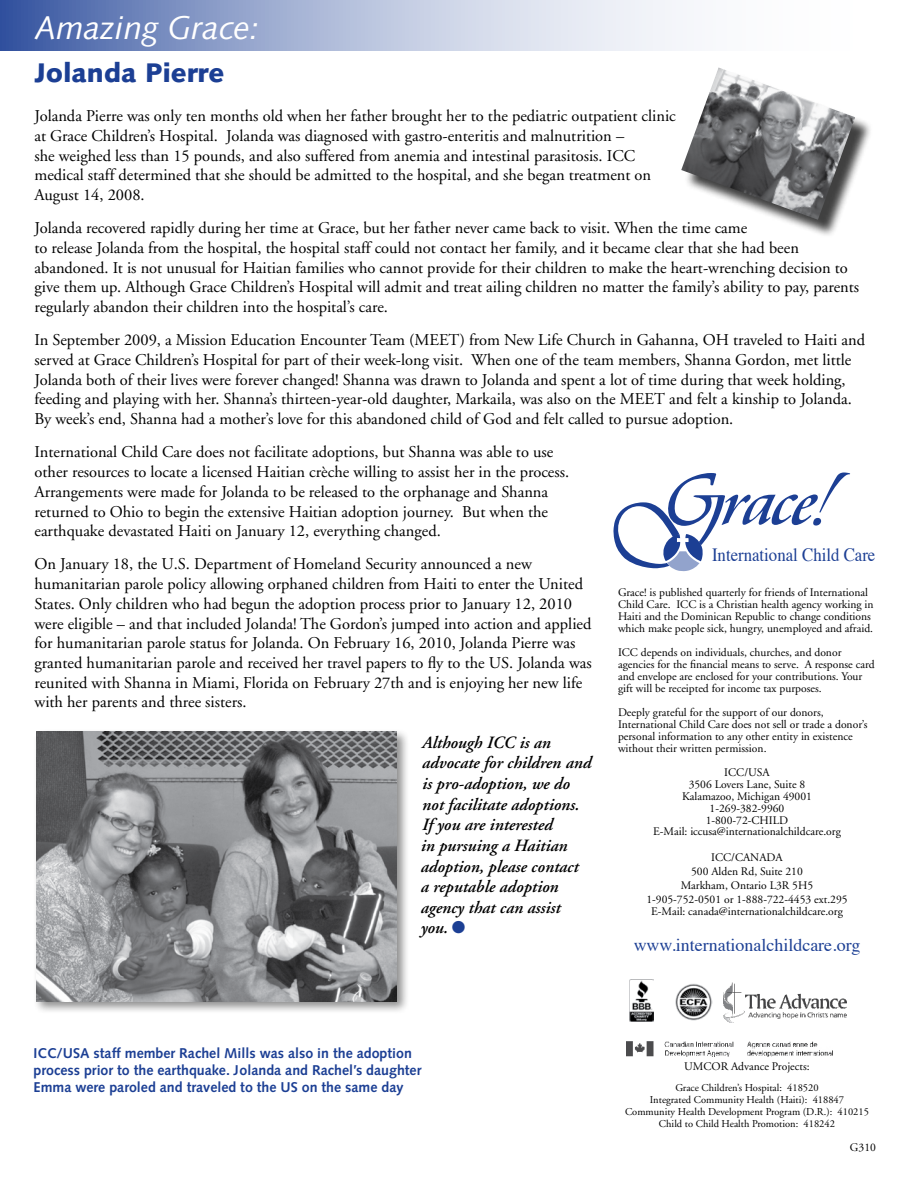
<style>
.page{position:relative;width:918px;height:1188px;background:#fff}
.page>*{position:absolute;margin:0;border:0;box-sizing:border-box;transform-origin:0 0}
.t1{font:italic 32.85px "Syntax";color:#fff}
.t2{font:900 26.85px "Syntax";color:#1c3f94}
.t3{font:18.75px "Times";color:#1c3f94;scale:.9 1}
.t4{font:18px "Times";color:#1c3f94}
.t5{font:italic 600 17.25px/20.5px "Adobe Garamond";color:#000}
.t6{font:16.5px/19.8px "Adobe Garamond";color:#000}
.t7{font:700 14.25px/17.1px "Syntax";color:#1c3f94}
.t8{font:11.55px/12px "Adobe Garamond";color:#000}
.t9{font:10.5px/12px "Adobe Garamond";color:#000;text-align:center}
.s1{color:#1c3f94}
</style>
<div class="page">
<svg style="left:0;top:0;width:683px;height:50px;background:#a8b5d6"></svg>
<img style="left:630px;top:979px;width:24px;height:42px">
<img style="left:675px;top:984px;width:37px;height:37px">
<img style="left:626px;top:1042px;width:207px;height:15px">
<img style="left:724px;top:982px;width:122px;height:41px">
<svg style="left:613px;top:473px;width:237px;height:98px"></svg>
<div style="left:33px;top:728px;width:413px;height:335px;background:#000;opacity:.45"></div>
<img style="left:36px;top:731px;width:360px;height:270px">
<div style="left:684px;top:70px;width:196px;height:175px;background:#000;opacity:.75"></div>
<img style="left:681px;top:68px;width:174px;height:152px">
<h1 class="t1" style="left:34px;top:8px;width:226px">Amazing Grace:</h1>
<h2 class="t2" style="left:34px;top:56px;width:192px">Jolanda Pierre</h2>
<p class="t6" style="left:34px;top:106px;width:643px">Jolanda Pierre was only ten months old when her father brought her to the pediatric outpatient clinic at Grace Children’s Hospital. Jolanda was diagnosed with gastro-enteritis and malnutrition –<br>she weighed less than 15 pounds, and also suffered from anemia and intestinal parasitosis. ICC medical staff determined that she should be admitted to the hospital, and she began treatment on August 14, 2008.</p>
<p class="t6" style="left:34px;top:218px;width:826px">Jolanda recovered rapidly during her time at Grace, but her father never came back to visit. When the time came<br>to release Jolanda from the hospital, the hospital staff could not contact her family, and it became clear that she had been abandoned. It is not unusual for Haitian families who cannot provide for their children to make the heart-wrenching decision to give them up. Although Grace Children’s Hospital will admit and treat ailing children no matter the family’s ability to pay, parents regularly abandon their children into the hospital’s care.</p>
<p class="t6" style="left:34px;top:331px;width:832px">In September 2009, a Mission Education Encounter Team (MEET) from New Life Church in Gahanna, OH traveled to Haiti and served at Grace Children’s Hospital for part of their week-long visit. When one of the team members, Shanna Gordon, met little Jolanda both of their lives were forever changed! Shanna was drawn to Jolanda and spent a lot of time during that week holding, feeding and playing with her. Shanna’s thirteen-year-old daughter, Markaila, was also on the MEET and felt a kinship to Jolanda.<br>By week’s end, Shanna had a mother’s love for this abandoned child of God and felt called to pursue adoption.</p>
<p class="t6" style="left:34px;top:443px;width:536px">International Child Care does not facilitate adoptions, but Shanna was able to use other resources to locate a licensed Haitian crèche willing to assist her in the process.<br>Arrangements were made for Jolanda to be released to the orphanage and Shanna returned to Ohio to begin the extensive Haitian adoption journey. But when the earthquake devastated Haiti on January 12, everything changed.</p>
<p class="t6" style="left:34px;top:555px;width:559px">On January 18, the U.S. Department of Homeland Security announced a new humanitarian parole policy allowing orphaned children from Haiti to enter the United States. Only children who had begun the adoption process prior to January 12, 2010 were eligible – and that included Jolanda! The Gordon’s jumped into action and applied for humanitarian parole status for Jolanda. On February 16, 2010, Jolanda Pierre was granted humanitarian parole and received her travel papers to fly to the US. Jolanda was reunited with Shanna in Miami, Florida on February 27th and is enjoying her new life with her parents and three sisters.</p>
<p class="t5" style="left:420px;top:733px;width:172px">Although ICC is an advocate for children and is pro-adoption, we do not facilitate adoptions.<br>If you are interested<br>in pursuing a Haitian adoption, please contact<br>a reputable adoption agency that can assist you. <span class="s1">●</span></p>
<p class="t3" style="left:712px;top:537px;width:183px">International Child Care</p>
<p class="t8" style="left:618px;top:587px;width:257px">Grace! is published quarterly for friends of International Child Care. ICC is a Christian health agency working in Haiti and the Dominican Republic to change conditions which make people sick, hungry, unemployed and afraid.</p>
<p class="t8" style="left:618px;top:647px;width:258px">ICC depends on individuals, churches, and donor agencies for the financial means to serve. A response card and envelope are enclosed for your contributions. Your gift will be receipted for income tax purposes.</p>
<p class="t8" style="left:618px;top:707px;width:251px">Deeply grateful for the support of our donors, International Child Care does not sell or trade a donor’s personal information to any other entity in existence without their written permission.</p>
<p class="t8" style="left:653px;top:766px;width:189px;text-align:center">ICC/USA<br>3506 Lovers Lane, Suite 8<br>Kalamazoo, Michigan 49001<br>1-269-382-9960<br>1-800-72-CHILD<br>E-Mail: iccusa@internationalchildcare.org</p>
<p class="t8" style="left:646px;top:851px;width:203px;line-height:14px;text-align:center">ICC/CANADA<br>500 Alden Rd, Suite 210<br>Markham, Ontario L3R 5H5<br>1-905-752-0501 or 1-888-722-4453 ext.295</p>
<p class="t8" style="left:651px;top:906px;width:193px">E-Mail: canada@internationalchildcare.org</p>
<p class="t4" style="left:634px;top:928px;width:228px">www.internationalchildcare.org</p>
<p class="t7" style="left:34px;top:1044px;width:389px">ICC/USA staff member Rachel Mills was also in the adoption process prior to the earthquake. Jolanda and Rachel’s daughter<br>Emma were paroled and traveled to the US on the same day</p>
<p class="t8" style="left:684px;top:1061px;width:127px">UMCOR Advance Projects:</p>
<p class="t9" style="left:625px;top:1082px;width:245px">Grace Children’s Hospital: 418520<br>Integrated Community Health (Haiti): 418847<br>Community Health Development Program (D.R.): 410215<br>Child to Child Health Promotion: 418242</p>
<p class="t8" style="left:850px;top:1142px;width:28px">G310</p>
</div>
